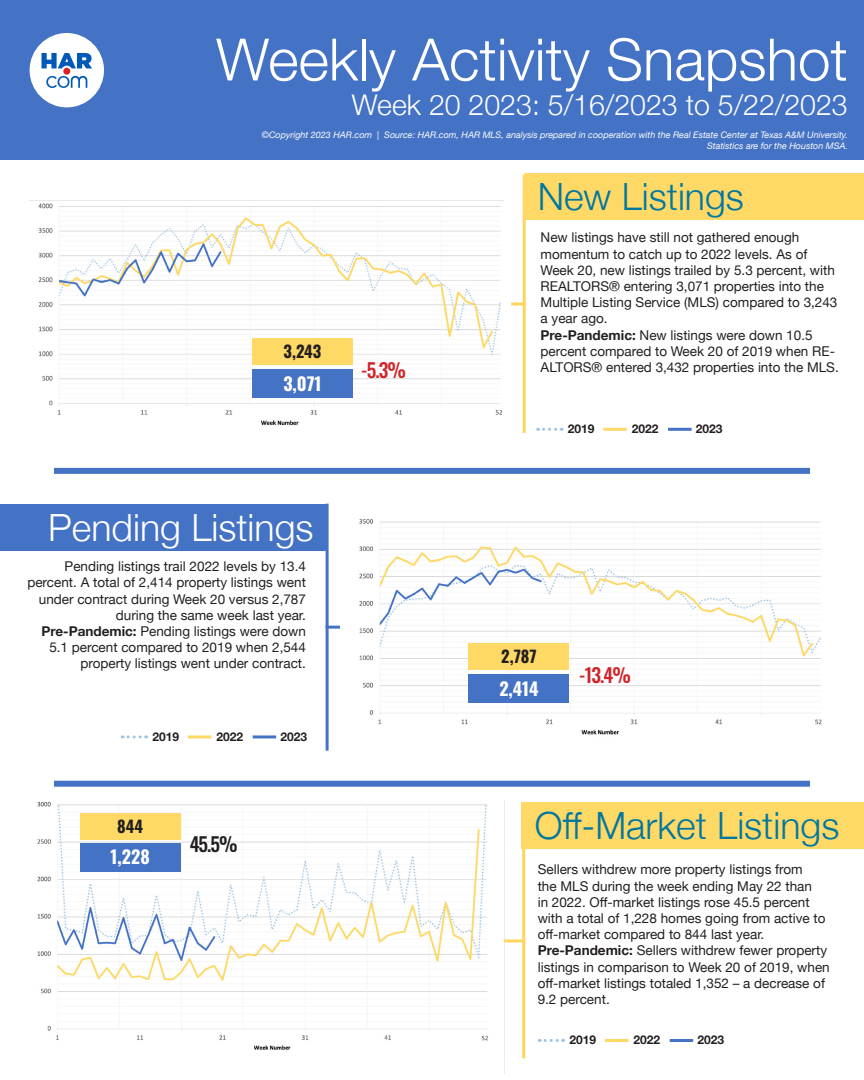
<style>
.page{position:relative;width:864px;height:1080px;background:#fff}
.page>*{position:absolute;margin:0;border:0;box-sizing:border-box;transform-origin:0 0}
.t1{font:300 58.5px "Helvetica Neue";color:#fff}
.t2{font:300 37.5px "Helvetica Neue";color:#0077a1}
.t3{font:300 37.5px "Helvetica Neue";color:#fff}
.t4{font:300 28.5px "Helvetica Neue";color:#fff}
.t5{font:500 19.5px "Oswald";color:#d1232a}
.t6{font:500 19.5px "Oswald";color:#231f20}
.t7{font:700 18px "Oswald";color:#fff}
.t8{font:700 16.5px "Oswald";color:#231f20}
.t9{font:13.5px/16.2px "Helvetica Neue";color:#231f20}
.t10{font:700 12px "Helvetica Neue";color:#231f20}
.t11{font:italic 9px "Helvetica Neue";color:#fff}
.s1{font-weight:700}
</style>
<div class="page">
<img style="left:30px;top:200px;width:474px;height:226px">
<img style="left:359px;top:519px;width:463px;height:216px">
<img style="left:37px;top:800px;width:468px;height:274px">
<div style="left:0;top:0;width:864px;height:160px;background:#4472c4"></div>
<div style="left:30px;top:33px;width:74px;height:74px;background:#fff;border-radius:50%"></div>
<div style="left:63px;top:68px;width:7px;height:7px;background:#df2127;border-radius:50%"></div>
<svg style="left:46px;top:76px;width:41px;height:12px"></svg>
<svg style="left:42px;top:53px;width:50px;height:15px"></svg>
<hr style="left:523px;top:175px;width:3px;height:258px;background:#ffd55d">
<hr style="left:511px;top:302px;width:15px;height:3px;background:#ffd55d">
<hr style="left:326px;top:504px;width:3px;height:247px;background:#4472c4">
<hr style="left:326px;top:626px;width:14px;height:3px;background:#4472c4">
<hr style="left:522px;top:823px;width:3px;height:235px;background:#ffd55d">
<hr style="left:504px;top:939px;width:21px;height:3px;background:#ffd55d">
<div style="left:524px;top:173px;width:340px;height:47px;background:#ffd966"></div>
<div style="left:521px;top:802px;width:343px;height:47px;background:#ffd966"></div>
<div style="left:0;top:504px;width:327px;height:47px;background:#4472c4"></div>
<div style="left:252px;top:338px;width:101px;height:27px;background:#ffd966"></div>
<div style="left:469px;top:643px;width:100px;height:27px;background:#ffd966"></div>
<div style="left:80px;top:813px;width:100px;height:27px;background:#ffd966"></div>
<div style="left:252px;top:370px;width:101px;height:28px;background:#4472c4"></div>
<div style="left:469px;top:675px;width:100px;height:28px;background:#4472c4"></div>
<div style="left:80px;top:843px;width:100px;height:28px;background:#4472c4"></div>
<div style="left:54px;top:468px;width:756px;height:6px;background:#4472c4"></div>
<div style="left:54px;top:781px;width:756px;height:6px;background:#4472c4"></div>
<svg style="left:538px;top:428px;width:24px;height:3px"></svg>
<hr style="left:603px;top:428px;width:24px;height:3px;background:#ffd966">
<hr style="left:668px;top:428px;width:24px;height:3px;background:#4472c4">
<svg style="left:122px;top:735px;width:25px;height:3px"></svg>
<hr style="left:188px;top:735px;width:23px;height:3px;background:#ffd966">
<hr style="left:253px;top:735px;width:23px;height:3px;background:#4472c4">
<svg style="left:539px;top:1039px;width:25px;height:3px"></svg>
<hr style="left:605px;top:1039px;width:23px;height:3px;background:#ffd966">
<hr style="left:670px;top:1039px;width:23px;height:3px;background:#4472c4">
<p class="t1" style="left:216px;top:12px;width:633px">Weekly Activity Snapshot</p>
<p class="t4" style="left:352px;top:82px;width:497px">Week 20 2023: 5/16/2023 to 5/22/2023</p>
<p class="t11" style="left:262px;top:128px;width:588px">©Copyright 2023 HAR.com | Source: HAR.com, HAR MLS, analysis prepared in cooperation with the Real Estate Center at Texas A&amp;M University.</p>
<p class="t11" style="left:707px;top:139px;width:143px">Statistics are for the Houston MSA.</p>
<p class="t8" style="left:284px;top:343px;width:39px">3,243</p>
<p class="t7" style="left:283px;top:375px;width:40px">3,071</p>
<p class="t5" style="left:361px;top:360px;width:47px">-5.3%</p>
<p class="t3" style="left:48px;top:497px;width:267px">Pending Listings</p>
<p class="t9" style="left:27px;top:559px;width:280px;text-align:right">Pending listings trail 2022 levels by 13.4 percent. A total of 2,414 property listings went under contract during Week 20 versus 2,787 during the same week last year.</p>
<p class="t9" style="left:41px;top:624px;width:266px;text-align:right"><span class="s1">Pre-Pandemic:</span> Pending listings were down<br>5.1 percent compared to 2019 when 2,544 property listings went under contract.</p>
<p class="t10" style="left:152px;top:727px;width:28px">2019</p>
<p class="t10" style="left:216px;top:727px;width:28px">2022</p>
<p class="t10" style="left:280px;top:727px;width:28px">2023</p>
<p class="t8" style="left:117px;top:818px;width:27px">844</p>
<p class="t7" style="left:111px;top:848px;width:41px">1,228</p>
<p class="t6" style="left:190px;top:834px;width:49px">45.5%</p>
<p class="t2" style="left:538px;top:167px;width:208px">New Listings</p>
<p class="t9" style="left:541px;top:230px;width:298px">New listings have still not gathered enough momentum to catch up to 2022 levels. As of Week 20, new listings trailed by 5.3 percent, with REALTORS® entering 3,071 properties into the Multiple Listing Service (MLS) compared to 3,243 a year ago.</p>
<p class="t9" style="left:541px;top:327px;width:300px"><span class="s1">Pre-Pandemic:</span> New listings were down 10.5 percent compared to Week 20 of 2019 when RE-<br>ALTORS® entered 3,432 properties into the MLS.</p>
<p class="t10" style="left:568px;top:419px;width:28px">2019</p>
<p class="t10" style="left:632px;top:419px;width:28px">2022</p>
<p class="t10" style="left:696px;top:419px;width:28px">2023</p>
<p class="t8" style="left:501px;top:648px;width:37px">2,787</p>
<p class="t7" style="left:499px;top:679px;width:41px">2,414</p>
<p class="t5" style="left:579px;top:665px;width:53px">-13.4%</p>
<p class="t2" style="left:535px;top:795px;width:306px">Off-Market Listings</p>
<p class="t9" style="left:538px;top:862px;width:289px">Sellers withdrew more property listings from<br>the MLS during the week ending May 22 than in 2022. Off-market listings rose 45.5 percent with a total of 1,228 homes going from active to off-market compared to 844 last year.</p>
<p class="t9" style="left:538px;top:943px;width:294px"><span class="s1">Pre-Pandemic:</span> Sellers withdrew fewer property listings in comparison to Week 20 of 2019, when off-market listings totaled 1,352 – a decrease of 9.2 percent.</p>
<p class="t10" style="left:569px;top:1031px;width:28px">2019</p>
<p class="t10" style="left:633px;top:1031px;width:28px">2022</p>
<p class="t10" style="left:697px;top:1031px;width:28px">2023</p>
</div>
